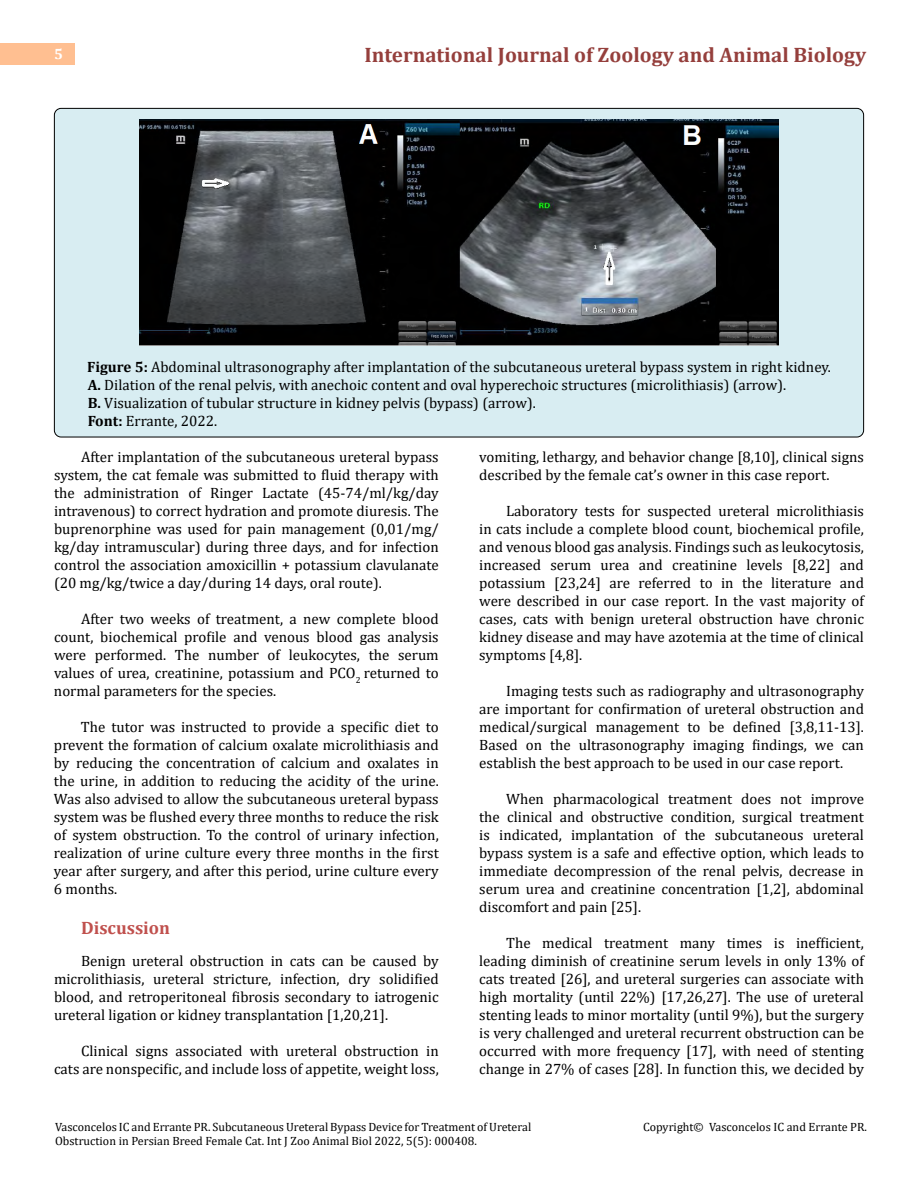
<style>
.page{position:relative;width:918px;height:1188px;background:#fff}
.page>*{position:absolute;margin:0;border:0;box-sizing:border-box;transform-origin:0 0}
.t1{font:700 21px "Cambria";color:#953f3c}
.t2{font:700 18px "Cambria";color:#c0504d}
.t3{font:15px/18px "Cambria";color:#000;text-align:justify}
.t4{font:700 15px "Cambria";color:#fff}
.t5{font:12px/14.4px "Cambria";color:#000}
.s1{font-weight:700}
</style>
<div class="page">
<div style="left:0;top:43px;width:75px;height:21px;background:#ffbf91"></div>
<div style="left:54px;top:108px;width:810px;height:329px;background:#d8edf2;border-radius:7px"></div>
<img style="left:139px;top:120px;width:640px;height:225px">
<p class="t4" style="left:54px;top:44px;width:10px">5</p>
<h1 class="t1" style="left:364px;top:40px;width:503px">International Journal of Zoology and Animal Biology</h1>
<p class="t3" style="left:87px;top:357px;width:745px;text-align:left"><span class="s1">Figure 5:</span> Abdominal ultrasonography after implantation of the subcutaneous ureteral bypass system in right kidney.<br><span class="s1">A.</span> Dilation of the renal pelvis, with anechoic content and oval hyperechoic structures (microlithiasis) (arrow).<br><span class="s1">B.</span> Visualization of tubular structure in kidney pelvis (bypass) (arrow).<br><span class="s1">Font:</span> Errante, 2022.</p>
<p class="t3" style="left:54px;top:447px;width:386px;text-indent:27px">After implantation of the subcutaneous ureteral bypass system, the cat female was submitted to fluid therapy with the administration of Ringer Lactate (45-74/ml/kg/day intravenous) to correct hydration and promote diuresis. The buprenorphine was used for pain management (0,01/mg/ kg/day intramuscular) during three days, and for infection control the association amoxicillin + potassium clavulanate (20 mg/kg/twice a day/during 14 days, oral route).</p>
<p class="t3" style="left:54px;top:609px;width:386px;text-indent:27px">After two weeks of treatment, a new complete blood count, biochemical profile and venous blood gas analysis were performed. The number of leukocytes, the serum values of urea, creatinine, potassium and PCO<sub>2</sub> returned to normal parameters for the species.</p>
<p class="t3" style="left:54px;top:717px;width:386px;text-indent:27px">The tutor was instructed to provide a specific diet to prevent the formation of calcium oxalate microlithiasis and by reducing the concentration of calcium and oxalates in the urine, in addition to reducing the acidity of the urine.<br>Was also advised to allow the subcutaneous ureteral bypass system was be flushed every three months to reduce the risk of system obstruction. To the control of urinary infection, realization of urine culture every three months in the first year after surgery, and after this period, urine culture every 6 months.</p>
<p class="t2" style="left:81px;top:915px;width:91px">Discussion</p>
<p class="t3" style="left:54px;top:951px;width:386px;text-indent:27px">Benign ureteral obstruction in cats can be caused by microlithiasis, ureteral stricture, infection, dry solidified blood, and retroperitoneal fibrosis secondary to iatrogenic ureteral ligation or kidney transplantation [1,20,21].</p>
<p class="t3" style="left:54px;top:1041px;width:386px;text-align:right">Clinical signs associated with ureteral obstruction in cats are nonspecific, and include loss of appetite, weight loss,</p>
<p class="t3" style="left:479px;top:447px;width:386px">vomiting, lethargy, and behavior change [8,10], clinical signs described by the female cat’s owner in this case report.</p>
<p class="t3" style="left:479px;top:501px;width:386px;text-indent:27px">Laboratory tests for suspected ureteral microlithiasis in cats include a complete blood count, biochemical profile, and venous blood gas analysis. Findings such as leukocytosis, increased serum urea and creatinine levels [8,22] and potassium [23,24] are referred to in the literature and were described in our case report. In the vast majority of cases, cats with benign ureteral obstruction have chronic kidney disease and may have azotemia at the time of clinical symptoms [4,8].</p>
<p class="t3" style="left:479px;top:681px;width:386px;text-indent:27px">Imaging tests such as radiography and ultrasonography are important for confirmation of ureteral obstruction and medical/surgical management to be defined [3,8,11-13].<br>Based on the ultrasonography imaging findings, we can establish the best approach to be used in our case report.</p>
<p class="t3" style="left:479px;top:789px;width:386px;text-indent:27px">When pharmacological treatment does not improve the clinical and obstructive condition, surgical treatment is indicated, implantation of the subcutaneous ureteral bypass system is a safe and effective option, which leads to immediate decompression of the renal pelvis, decrease in serum urea and creatinine concentration [1,2], abdominal discomfort and pain [25].</p>
<p class="t3" style="left:479px;top:933px;width:386px;text-indent:27px">The medical treatment many times is inefficient, leading diminish of creatinine serum levels in only 13% of cats treated [26], and ureteral surgeries can associate with high mortality (until 22%) [17,26,27]. The use of ureteral stenting leads to minor mortality (until 9%), but the surgery is very challenged and ureteral recurrent obstruction can be occurred with more frequency [17], with need of stenting change in 27% of cases [28]. In function this, we decided by</p>
<p class="t5" style="left:55px;top:1120px;width:478px">Vasconcelos IC and Errante PR. Subcutaneous Ureteral Bypass Device for Treatment of Ureteral<br>Obstruction in Persian Breed Female Cat. Int J Zoo Animal Biol 2022, 5(5): 000408.</p>
<p class="t5" style="left:643px;top:1120px;width:225px">Copyright© Vasconcelos IC and Errante PR.</p>
</div>
